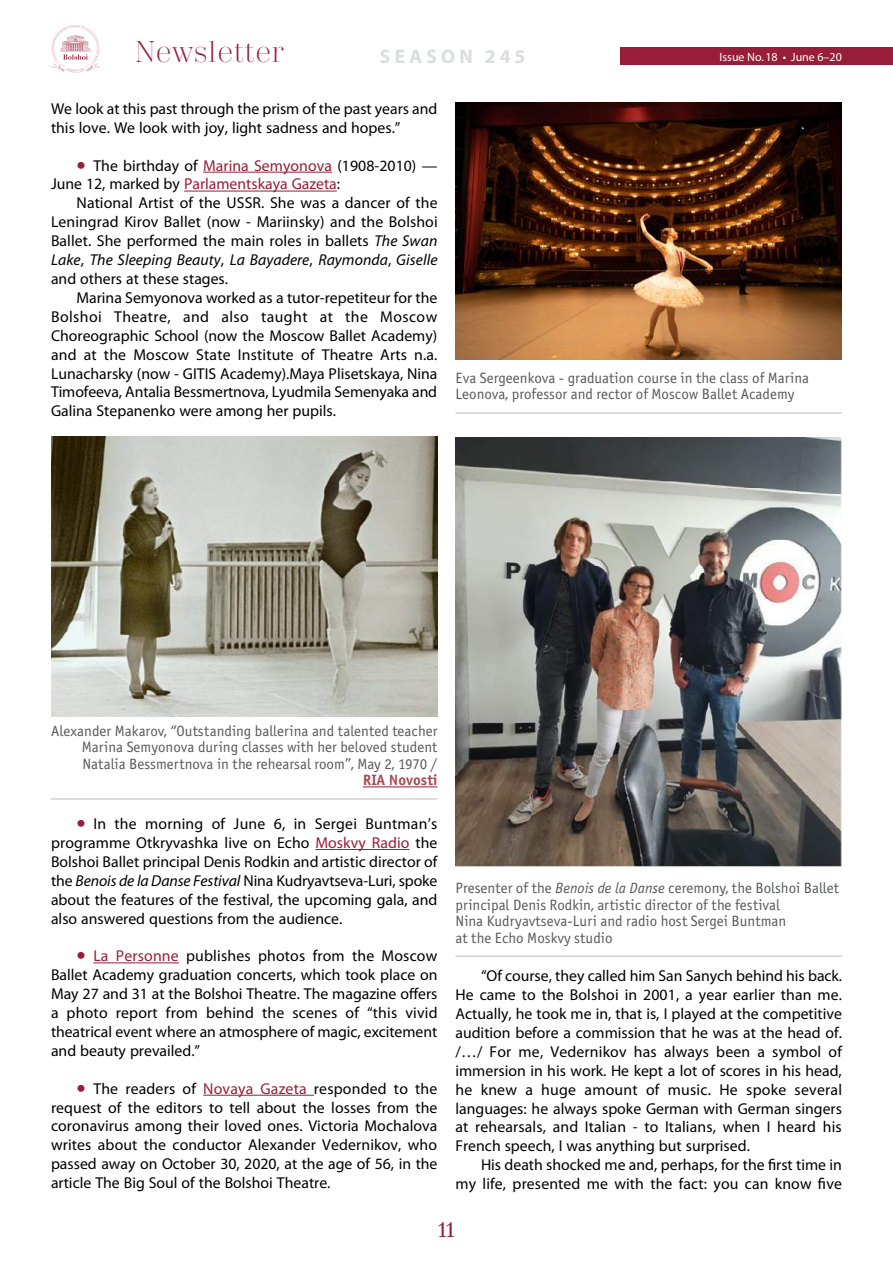
<style>
.page{position:relative;width:893px;height:1263px;background:#fff}
.page>*{position:absolute;margin:0;border:0;box-sizing:border-box;transform-origin:0 0}
.t1{font:300 30px "Trivia Serif";color:#981d39}
.t2{font:21px "Trivia Serif 10 Demo";color:#981d39}
.t3{font:700 19.5px "Myriad Pro";letter-spacing:.22em;color:#dcddde}
.t4{font:15.75px/18.9px "Myriad Pro";color:#000;text-align:justify}
.t5{font:15px/16.5px "Officina Sans Book ITC";color:#58595b}
.t6{font:15px "Officina Sans Bold ITC";color:#a84a51}
.t7{font:12px "Myriad Pro";color:#fff}
.s1{font-size:33px;color:#981d39}
.s2{color:#981d39}
.s3{font-style:italic}
</style>
<div class="page">
<svg style="left:51px;top:25px;width:49px;height:47px"></svg>
<div style="left:621px;top:48px;width:272px;height:17px;background:#981d39"></div>
<hr style="left:203px;top:172px;width:129px;height:1px;background:#981d39">
<hr style="left:184px;top:191px;width:153px;height:1px;background:#981d39">
<img style="left:51px;top:436px;width:386px;height:281px">
<hr style="left:51px;top:798px;width:386px;height:2px;background:#d1d3d4">
<hr style="left:363px;top:786px;width:74px;height:1px;background:#981d39">
<hr style="left:315px;top:849px;width:95px;height:1px;background:#981d39">
<hr style="left:93px;top:962px;width:86px;height:1px;background:#981d39">
<hr style="left:203px;top:1095px;width:111px;height:1px;background:#981d39">
<img style="left:455px;top:102px;width:387px;height:258px">
<hr style="left:455px;top:412px;width:387px;height:2px;background:#d1d3d4">
<img style="left:455px;top:438px;width:387px;height:429px">
<hr style="left:455px;top:955px;width:387px;height:2px;background:#d1d3d4">
<h1 class="t1" style="left:135px;top:36px;width:150px">Newsletter</h1>
<p class="t3" style="left:380px;top:44px;width:147px">SEASON 245</p>
<p class="t7" style="left:720px;top:49px;width:124px">Issue No.18 • June 6–20</p>
<p class="t4" style="left:51px;top:99px;width:388px">We look at this past through the prism of the past years and this love. We look with joy, light sadness and hopes.”</p>
<p class="t4" style="left:51px;top:156px;width:388px;text-indent:26px"><span class="s1">•</span> The birthday of <span class="s2">Marina Semyonova</span> (1908-2010) —<br>June 12, marked by <span class="s2">Parlamentskaya Gazeta</span>:</p>
<p class="t4" style="left:51px;top:193px;width:388px;text-indent:26px">National Artist of the USSR. She was a dancer of the Leningrad Kirov Ballet (now - Mariinsky) and the Bolshoi Ballet. She performed the main roles in ballets <span class="s3">The Swan Lake</span>, <span class="s3">The Sleeping Beauty</span>, <span class="s3">La Bayadere</span>, <span class="s3">Raymonda</span>, <span class="s3">Giselle </span>and others at these stages.</p>
<p class="t4" style="left:51px;top:288px;width:388px;text-indent:26px">Marina Semyonova worked as a tutor-repetiteur for the Bolshoi Theatre, and also taught at the Moscow Choreographic School (now the Moscow Ballet Academy) and at the Moscow State Institute of Theatre Arts n.a.<br>Lunacharsky (now - GITIS Academy).Maya Plisetskaya, Nina Timofeeva, Antalia Bessmertnova, Lyudmila Semenyaka and Galina Stepanenko were among her pupils.</p>
<p class="t5" style="left:455px;top:370px;width:355px">Eva Sergeenkova - graduation course in the class of Marina<br>Leonova, professor and rector of Moscow Ballet Academy</p>
<p class="t5" style="left:82px;top:723px;width:357px;text-align:justify;text-indent:-31px">Alexander Makarov, “Outstanding ballerina and talented teacher Marina Semyonova during classes with her beloved student Natalia Bessmertnova in the rehearsal room”, May 2, 1970 /</p>
<p class="t6" style="left:363px;top:771px;width:76px">RIA Novosti</p>
<p class="t4" style="left:51px;top:814px;width:388px;text-indent:26px"><span class="s1">•</span> In the morning of June 6, in Sergei Buntman’s programme Otkryvashka live on Echo <span class="s2">Moskvy Radio</span> the Bolshoi Ballet principal Denis Rodkin and artistic director of the <span class="s3">Benois de la Danse Festival</span> Nina Kudryavtseva-Luri, spoke about the features of the festival, the upcoming gala, and also answered questions from the audience.</p>
<p class="t4" style="left:51px;top:946px;width:388px;text-indent:26px"><span class="s1">•</span> <span class="s2">La Personne</span> publishes photos from the Moscow Ballet Academy graduation concerts, which took place on May 27 and 31 at the Bolshoi Theatre. The magazine offers a photo report from behind the scenes of “this vivid theatrical event where an atmosphere of magic, excitement and beauty prevailed.”</p>
<p class="t4" style="left:51px;top:1079px;width:388px;text-indent:26px"><span class="s1">•</span> The readers of <span class="s2">Novaya Gazeta</span> responded to the request of the editors to tell about the losses from the coronavirus among their loved ones. Victoria Mochalova writes about the conductor Alexander Vedernikov, who passed away on October 30, 2020, at the age of 56, in the article The Big Soul of the Bolshoi Theatre.</p>
<p class="t5" style="left:455px;top:880px;width:385px">Presenter of the <span class="s3">Benois de la Danse</span> ceremony, the Bolshoi Ballet principal Denis Rodkin, artistic director of the festival<br>Nina Kudryavtseva-Luri and radio host Sergei Buntman<br>at the Echo Moskvy studio</p>
<p class="t4" style="left:455px;top:966px;width:388px;text-indent:26px">“Of course, they called him San Sanych behind his back.<br>He came to the Bolshoi in 2001, a year earlier than me.<br>Actually, he took me in, that is, I played at the competitive audition before a commission that he was at the head of. /…/ For me, Vedernikov has always been a symbol of immersion in his work. He kept a lot of scores in his head, he knew a huge amount of music. He spoke several languages: he always spoke German with German singers at rehearsals, and Italian - to Italians, when I heard his French speech, I was anything but surprised.</p>
<p class="t4" style="left:455px;top:1155px;width:388px;text-align:right">His death shocked me and, perhaps, for the first time in<br>my life, presented me with the fact: you can know five</p>
<h2 class="t2" style="left:439px;top:1217px;width:17px">11</h2>
</div>
